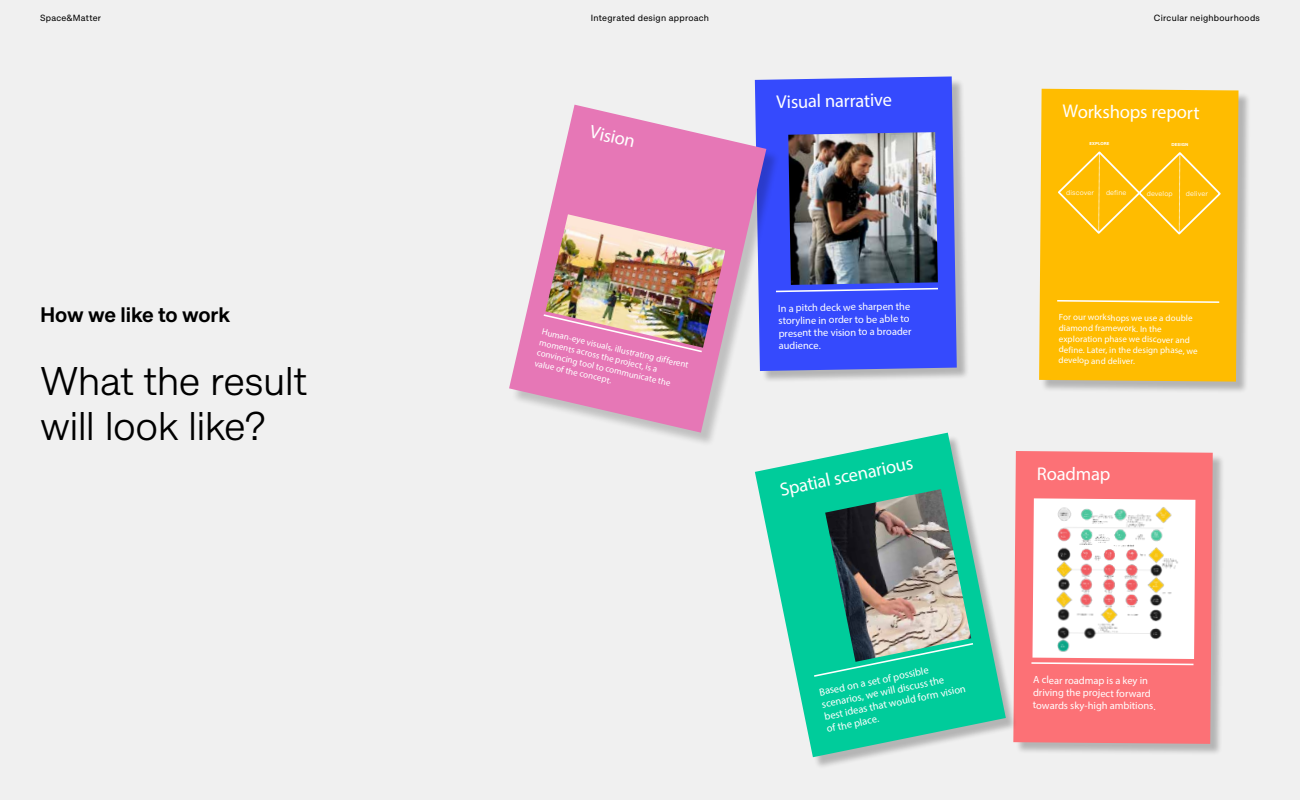
<style>
.page{position:relative;width:1300px;height:800px;background:#f0f0f0}
.page>*{position:absolute;margin:0;border:0;box-sizing:border-box;transform-origin:0 0}
.t1{font:300 40px/45px "Approach";letter-spacing:-.015em;color:#000}
.t2{font:600 21px "Approach";letter-spacing:-.01em;color:#000}
.t3{font:18.5px "Myriad Pro";color:#fff}
.t4{font:10.5px/12.6px "Myriad Pro";color:#fff}
.t5{font:9px/10.8px "Myriad Pro";letter-spacing:-.005em;color:#fff}
.t6{font:9px "Approach";letter-spacing:.03em;color:#000}
.t7{font:300 7.1px "Approach";letter-spacing:.01em;color:#fff}
.t8{font:700 4.3px "Approach";letter-spacing:.015em;color:#fff}
</style>
<div class="page">
<div style="left:1015px;top:453px;width:210px;height:303px;background:#000;opacity:.25"></div>
<div style="left:1018px;top:451px;width:195px;height:293px;background:#fc7176"></div>
<div style="left:1041px;top:90px;width:210px;height:304px;background:#000;opacity:.25"></div>
<div style="left:1039px;top:89px;width:200px;height:293px;background:#ffbc00"></div>
<svg style="left:1057px;top:300px;width:162px;height:3px"></svg>
<svg style="left:1031px;top:498px;width:164px;height:167px"></svg>
<div style="left:756px;top:78px;width:213px;height:305px;background:#000;opacity:.25"></div>
<div style="left:755px;top:76px;width:202px;height:295px;background:#354afd"></div>
<div style="left:511px;top:107px;width:270px;height:340px;background:#000;opacity:.2"></div>
<svg style="left:509px;top:105px;width:257px;height:328px;fill:#e677b6"></svg>
<div style="left:757px;top:435px;width:261px;height:334px;background:#000;opacity:.25"></div>
<svg style="left:755px;top:433px;width:251px;height:324px;fill:#00cc9b"></svg>
<div style="left:814px;top:643px;width:159px;height:34px;background:#00cc9b"></div>
<svg style="left:544px;top:314px;width:158px;height:38px"></svg>
<svg style="left:776px;top:288px;width:162px;height:4px"></svg>
<img style="left:1056px;top:506px;width:128px;height:147px">
<img style="left:546px;top:214px;width:179px;height:134px">
<img style="left:788px;top:132px;width:150px;height:153px">
<img style="left:825px;top:489px;width:146px;height:173px">
<svg style="left:1056px;top:150px;width:166px;height:86px"></svg>
<p class="t6" style="left:40px;top:13px;width:63px">Space&amp;Matter</p>
<p class="t6" style="left:591px;top:13px;width:120px">Integrated design approach</p>
<p class="t6" style="left:1154px;top:13px;width:108px">Circular neighbourhoods</p>
<h2 class="t2" style="left:40px;top:301px;width:192px">How we like to work</h2>
<h1 class="t1" style="left:40px;top:357px;width:269px">What the result will look like?</h1>
<h3 class="t3" style="left:593px;top:120px;width:47px;rotate:13deg">Vision</h3>
<p class="t5" style="left:543px;top:326px;width:152px;rotate:13deg">Human-eye visuals, illustrating different moments across the project, is a convincing tool to communicate the value of the concept.</p>
<h3 class="t3" style="left:776px;top:90px;width:117px;rotate:-1deg">Visual narrative</h3>
<p class="t4" style="left:778px;top:302px;width:134px;rotate:-1deg">In a pitch deck we sharpen the storyline in order to be able to present the vision to a broader audience.</p>
<h3 class="t3" style="left:778px;top:479px;width:137px;rotate:-12deg">Spatial scenarious</h3>
<h3 class="t3" style="left:1063px;top:99px;width:138px;rotate:1deg">Workshops report</h3>
<p class="t8" style="left:1089px;top:141px;width:22px">EXPLORE</p>
<p class="t8" style="left:1172px;top:141px;width:18px">DESIGN</p>
<p class="t7" style="left:1066px;top:188px;width:29px">discover</p>
<p class="t7" style="left:1106px;top:188px;width:22px">define</p>
<p class="t7" style="left:1147px;top:189px;width:28px">develop</p>
<p class="t7" style="left:1186px;top:189px;width:23px">deliver</p>
<p class="t5" style="left:1059px;top:312px;width:141px">For our workshops we use a double diamond framework. In the exploration phase we discover and define. Later, in the design phase, we develop and deliver.</p>
<h3 class="t3" style="left:1037px;top:462px;width:75px;rotate:1deg">Roadmap</h3>
<p class="t4" style="left:818px;top:685px;width:146px;rotate:-11deg">Based on a set of possible scenarios, we will discuss the best ideas that would form vision of the place.</p>
<p class="t4" style="left:1033px;top:673px;width:124px;rotate:1deg">A clear roadmap is a key in driving the project forward towards sky-high ambitions.</p>
</div>
